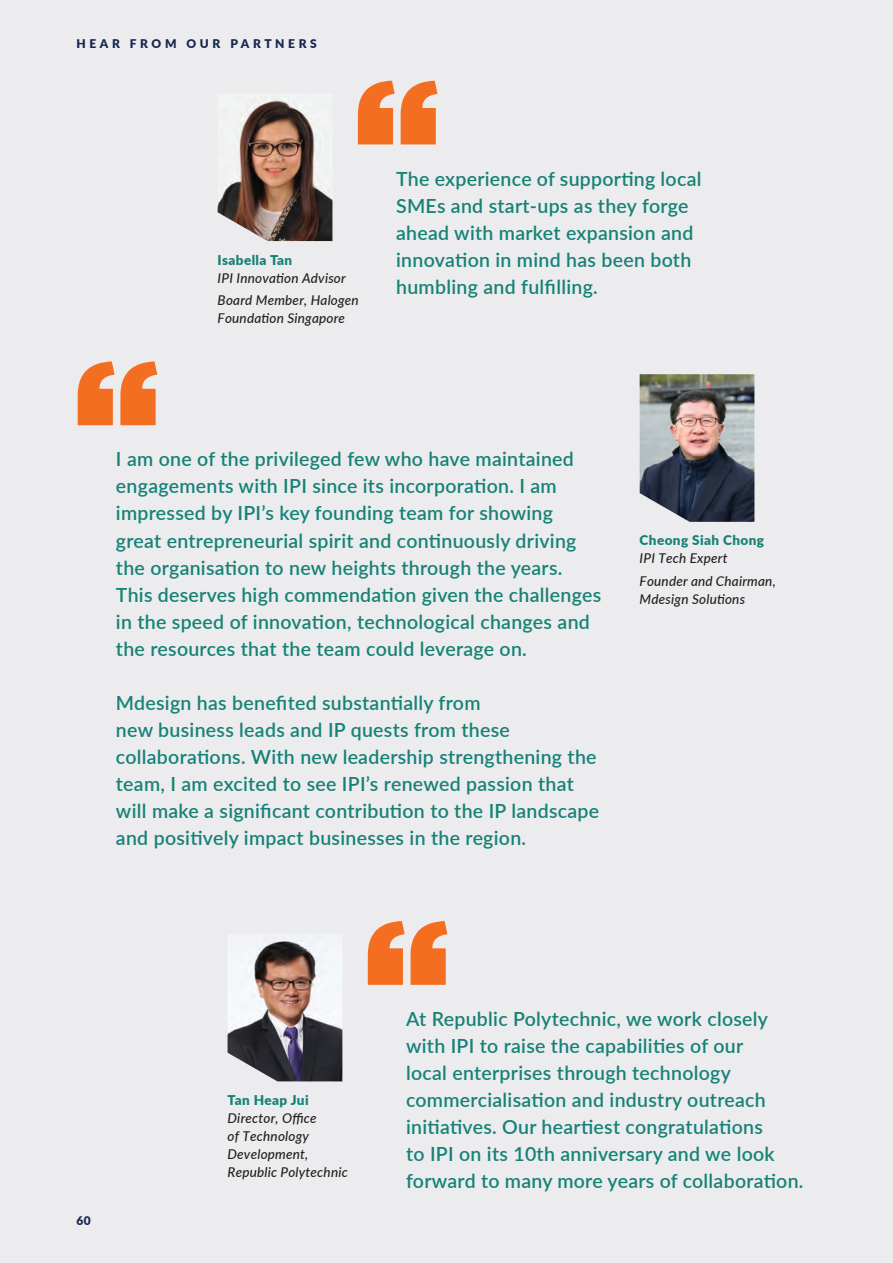
<style>
.page{position:relative;width:893px;height:1263px;background:#ececee}
.page>*{position:absolute;margin:0;border:0;box-sizing:border-box;transform-origin:0 0}
.t1{font:600 19.5px/27px "Lato";letter-spacing:.015em;color:#168277}
.t2{font:italic 500 13.5px/18px "Lato";letter-spacing:.015em;color:#231f20}
.t3{font:900 13.5px "Lato";letter-spacing:.03em;color:#168277}
.t4{font:900 12px "Lato";letter-spacing:.3em;color:#172750}
</style>
<div class="page">
<svg style="left:78px;top:361px;width:79px;height:64px"></svg>
<img style="left:640px;top:374px;width:114px;height:148px">
<svg style="left:368px;top:921px;width:79px;height:64px"></svg>
<svg style="left:358px;top:81px;width:79px;height:63px"></svg>
<img style="left:228px;top:936px;width:114px;height:145px">
<img style="left:218px;top:94px;width:114px;height:147px">
<p class="t4" style="left:77px;top:35px;width:242px">HEAR FROM OUR PARTNERS</p>
<p class="t3" style="left:218px;top:250px;width:76px">Isabella Tan</p>
<p class="t2" style="left:218px;top:266px;width:143px;line-height:22.5px">IPI Innovation Advisor<br>Board Member, Halogen</p>
<p class="t2" style="left:218px;top:309px;width:129px">Foundation Singapore</p>
<p class="t1" style="left:396px;top:164px;width:307px">The experience of supporting local<br>SMEs and start-ups as they forge ahead with market expansion and innovation in mind has been both humbling and fulfilling.</p>
<p class="t1" style="left:116px;top:445px;width:487px">I am one of the privileged few who have maintained engagements with IPI since its incorporation. I am impressed by IPI’s key founding team for showing great entrepreneurial spirit and continuously driving the organisation to new heights through the years.<br>This deserves high commendation given the challenges in the speed of innovation, technological changes and the resources that the team could leverage on.</p>
<p class="t1" style="left:116px;top:688px;width:485px">Mdesign has benefited substantially from<br>new business leads and IP quests from these collaborations. With new leadership strengthening the team, I am excited to see IPI’s renewed passion that will make a significant contribution to the IP landscape and positively impact businesses in the region.</p>
<p class="t3" style="left:640px;top:530px;width:126px">Cheong Siah Chong</p>
<p class="t2" style="left:640px;top:547px;width:138px;line-height:22.5px">IPI Tech Expert<br>Founder and Chairman,</p>
<p class="t2" style="left:640px;top:589px;width:107px">Mdesign Solutions</p>
<p class="t4" style="left:77px;top:1211px;width:16px">60</p>
<p class="t3" style="left:228px;top:1090px;width:83px">Tan Heap Jui</p>
<p class="t2" style="left:228px;top:1108px;width:122px">Director, Office<br>of Technology<br>Development,<br>Republic Polytechnic</p>
<p class="t1" style="left:406px;top:1005px;width:399px">At Republic Polytechnic, we work closely with IPI to raise the capabilities of our<br>local enterprises through technology commercialisation and industry outreach initiatives. Our heartiest congratulations<br>to IPI on its 10th anniversary and we look forward to many more years of collaboration.</p>
</div>
